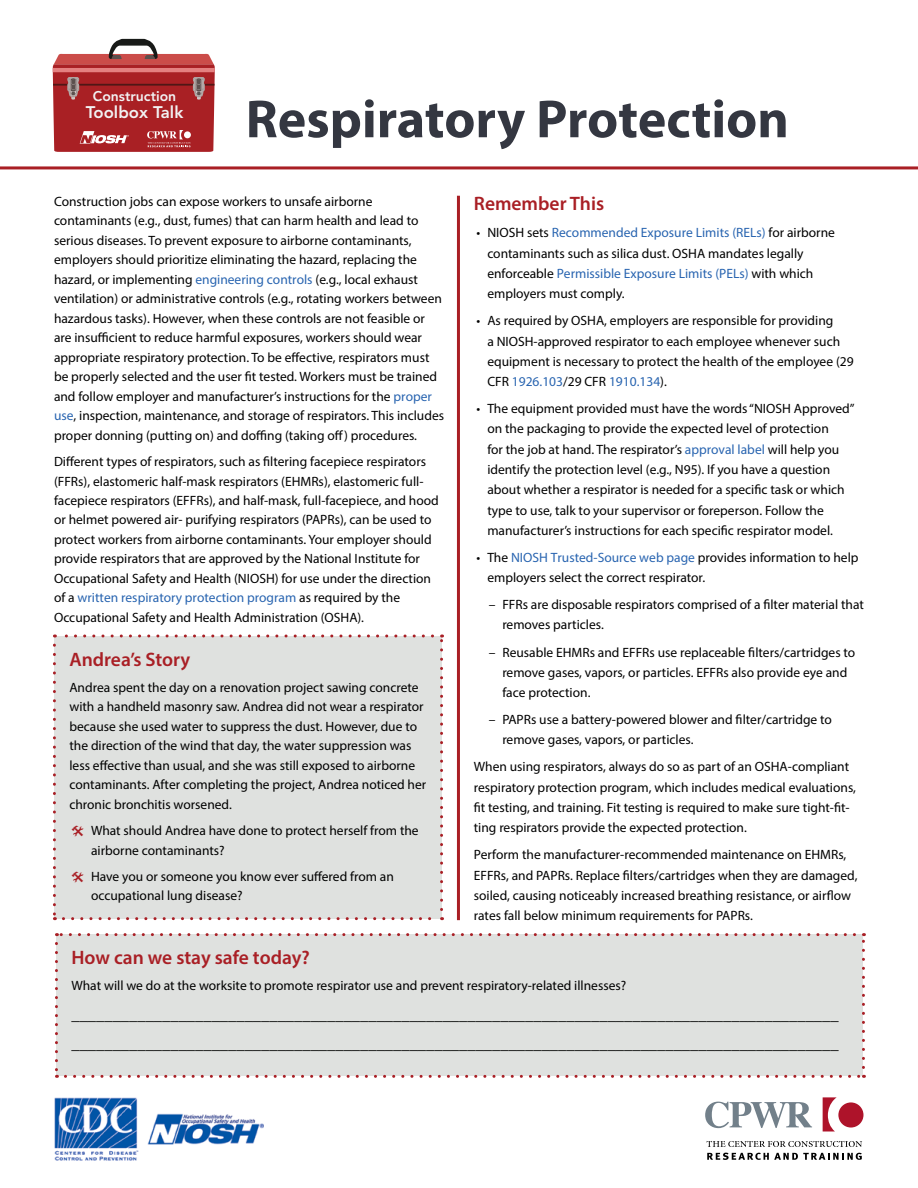
<style>
.page{position:relative;width:918px;height:1188px;background:#fff}
.page>*{position:absolute;margin:0;border:0;box-sizing:border-box;transform-origin:0 0}
.t1{font:700 54px "Myriad Pro";color:#343741}
.t2{font:600 19.5px "Myriad Pro";color:#a91f25}
.t3{font:800 16.8px "Avenir LT Std";color:#f2f2f3}
.t4{font:16.5px/29.2px "Myriad Pro";color:#000}
.t5{font:800 13.95px "Avenir LT Std";color:#f2f2f3}
.P1{font:13.5px/19.5px "Myriad Pro";color:#000}
.s1{color:#2864b0}
</style>
<div class="page">
<svg style="left:53px;top:39px;width:162px;height:113px;background:#b64b4e"></svg>
<hr style="left:0;top:166px;width:918px;height:3px;background:#a91f25">
<div style="left:54px;top:636px;width:388px;height:283px;background:#dfe1df"></div>
<svg style="left:53px;top:645px;width:3px;height:275px"></svg>
<svg style="left:63px;top:917px;width:380px;height:3px"></svg>
<svg style="left:440px;top:634px;width:3px;height:276px"></svg>
<svg style="left:54px;top:634px;width:379px;height:4px"></svg>
<div style="left:56px;top:935px;width:807px;height:141px;background:#dfe1df"></div>
<svg style="left:55px;top:943px;width:3px;height:135px"></svg>
<svg style="left:65px;top:1075px;width:799px;height:3px"></svg>
<svg style="left:862px;top:933px;width:3px;height:134px"></svg>
<svg style="left:56px;top:933px;width:798px;height:3px"></svg>
<hr style="left:457px;top:196px;width:3px;height:724px;background:#a91f25">
<img style="left:55px;top:1097px;width:208px;height:63px">
<svg style="left:707px;top:1141px;width:155px;height:6px"></svg>
<svg style="left:707px;top:1153px;width:155px;height:6px"></svg>
<svg style="left:705px;top:1102px;width:107px;height:26px"></svg>
<svg style="left:823px;top:1097px;width:40px;height:34px"></svg>
<p class="t5" style="left:93px;top:88px;width:85px">Construction</p>
<p class="t3" style="left:86px;top:103px;width:99px">Toolbox Talk</p>
<h1 class="t1" style="left:246px;top:84px;width:545px">Respiratory Protection</h1>
<p class="P1" style="left:54px;top:191px;width:392px">Construction jobs can expose workers to unsafe airborne contaminants (e.g., dust, fumes) that can harm health and lead to serious diseases. To prevent exposure to airborne contaminants, employers should prioritize eliminating the hazard, replacing the hazard, or implementing <span class="s1">engineering controls</span> (e.g., local exhaust ventilation) or administrative controls (e.g., rotating workers between hazardous tasks). However, when these controls are not feasible or are insufficient to reduce harmful exposures, workers should wear appropriate respiratory protection. To be effective, respirators must be properly selected and the user fit tested. Workers must be trained and follow employer and manufacturer’s instructions for the <span class="s1">proper use</span>, inspection, maintenance, and storage of respirators. This includes proper donning (putting on) and doffing (taking off) procedures.</p>
<p class="P1" style="left:54px;top:452px;width:386px">Different types of respirators, such as filtering facepiece respirators (FFRs), elastomeric half-mask respirators (EHMRs), elastomeric full&shy;facepiece respirators (EFFRs), and half-mask, full-facepiece, and hood or helmet powered air- purifying respirators (PAPRs), can be used to protect workers from airborne contaminants. Your employer should provide respirators that are approved by the National Institute for Occupational Safety and Health (NIOSH) for use under the direction of a <span class="s1">written respiratory protection program</span> as required by the Occupational Safety and Health Administration (OSHA).</p>
<h2 class="t2" style="left:69px;top:647px;width:122px">Andrea’s Story</h2>
<p class="P1" style="left:69px;top:677px;width:358px">Andrea spent the day on a renovation project sawing concrete with a handheld masonry saw. Andrea did not wear a respirator because she used water to suppress the dust. However, due to the direction of the wind that day, the water suppression was less effective than usual, and she was still exposed to airborne contaminants. After completing the project, Andrea noticed her chronic bronchitis worsened.</p>
<p class="P1" style="left:91px;top:821px;width:329px">What should Andrea have done to protect herself from the airborne contaminants?</p>
<p class="P1" style="left:91px;top:866px;width:304px">Have you or someone you know ever suffered from an occupational lung disease?</p>
<h2 class="t2" style="left:474px;top:191px;width:132px">Remember This</h2>
<p class="P1" style="left:487px;top:223px;width:349px;line-height:20.2px;text-indent:-11px">• NIOSH sets <span class="s1">Recommended Exposure Limits (RELs)</span> for airborne contaminants such as silica dust. OSHA mandates legally enforceable <span class="s1">Permissible Exposure Limits (PELs)</span> with which employers must comply.</p>
<p class="P1" style="left:487px;top:310px;width:368px;line-height:20.2px;text-indent:-11px">• As required by OSHA, employers are responsible for providing<br>a NIOSH-approved respirator to each employee whenever such equipment is necessary to protect the health of the employee (29<br>CFR <span class="s1">1926.103</span>/29 CFR <span class="s1">1910.134</span>).</p>
<p class="P1" style="left:487px;top:398px;width:369px;line-height:20.2px;text-indent:-11px">• The equipment provided must have the words “NIOSH Approved” on the packaging to provide the expected level of protection<br>for the job at hand. The respirator’s <span class="s1">approval label</span> will help you identify the protection level (e.g., N95). If you have a question about whether a respirator is needed for a specific task or which type to use, talk to your supervisor or foreperson. Follow the manufacturer’s instructions for each specific respirator model.</p>
<p class="P1" style="left:487px;top:547px;width:373px;line-height:20.2px;text-indent:-11px">• The <span class="s1">NIOSH Trusted-Source web page</span> provides information to help employers select the correct respirator.</p>
<p class="P1" style="left:502px;top:594px;width:363px;line-height:20.2px;text-indent:-14px">– FFRs are disposable respirators comprised of a filter material that removes particles.</p>
<p class="P1" style="left:502px;top:642px;width:355px;line-height:20.2px;text-indent:-14px">– Reusable EHMRs and EFFRs use replaceable filters/cartridges to remove gases, vapors, or particles. EFFRs also provide eye and face protection.</p>
<p class="P1" style="left:502px;top:709px;width:331px;line-height:20.2px;text-indent:-14px">– PAPRs use a battery-powered blower and filter/cartridge to remove gases, vapors, or particles.</p>
<p class="P1" style="left:474px;top:757px;width:384px;line-height:20.2px">When using respirators, always do so as part of an OSHA-compliant respiratory protection program, which includes medical evaluations, fit testing, and training. Fit testing is required to make sure tight-fit&shy;ting respirators provide the expected protection.</p>
<p class="P1" style="left:474px;top:844px;width:385px;line-height:20.2px">Perform the manufacturer-recommended maintenance on EHMRs, EFFRs, and PAPRs. Replace filters/cartridges when they are damaged, soiled, causing noticeably increased breathing resistance, or airflow rates fall below minimum requirements for PAPRs.</p>
<h2 class="t2" style="left:71px;top:945px;width:240px">How can we stay safe today?</h2>
<p class="P1" style="left:71px;top:976px;width:556px">What will we do at the worksite to promote respirator use and prevent respiratory-related illnesses?</p>
<p class="t4" style="left:71px;top:999px;width:769px">_____________________________________________________________________________________________ _____________________________________________________________________________________________</p>
</div>
